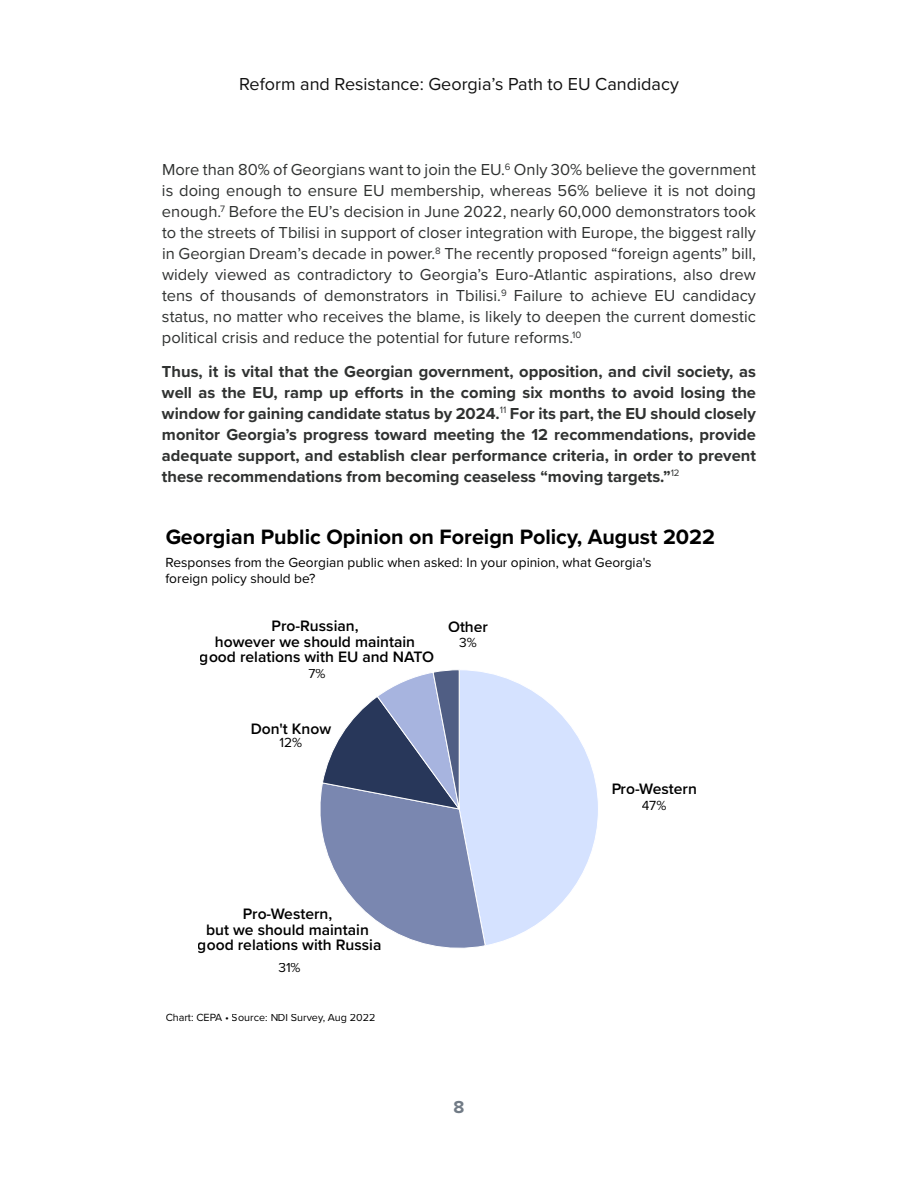
<style>
.page{position:relative;width:918px;height:1188px;background:#fff}
.page>*{position:absolute;margin:0;border:0;box-sizing:border-box;transform-origin:0 0}
.t1{font:700 21.6px "Proxima Nova";color:#000}
.t2{font:18px "Proxima Nova";color:#121212}
.t3{font:700 18px "Proxima Nova";color:#717b86}
.t4{font:16.5px/21px "Proxima Nova";color:#303231;text-align:justify}
.t5{font:700 16.5px/21px "Proxima Nova";color:#303231;text-align:justify}
.t6{font:600 15.6px/15.6px "Proxima Nova";color:#000;text-align:center}
.t7{font:13.65px/16.5px "Proxima Nova";color:#000}
.t8{font:10.8px "Proxima Nova";color:#000}
</style>
<div class="page">
<svg style="left:320px;top:669px;width:278px;height:279px"></svg>
<p class="t2" style="left:239px;top:71px;width:441px">Reform and Resistance: Georgia’s Path to EU Candidacy</p>
<p class="t4" style="left:162px;top:158px;width:596px">More than 80% of Georgians want to join the EU.<sup>6</sup> Only 30% believe the government is doing enough to ensure EU membership, whereas 56% believe it is not doing enough.<sup>7</sup> Before the EU’s decision in June 2022, nearly 60,000 demonstrators took to the streets of Tbilisi in support of closer integration with Europe, the biggest rally in Georgian Dream’s decade in power.<sup>8</sup> The recently proposed “foreign agents” bill, widely viewed as contradictory to Georgia’s Euro-Atlantic aspirations, also drew tens of thousands of demonstrators in Tbilisi.<sup>9</sup> Failure to achieve EU candidacy status, no matter who receives the blame, is likely to deepen the current domestic political crisis and reduce the potential for future reforms.<sup>10</sup></p>
<p class="t5" style="left:162px;top:360px;width:596px">Thus, it is vital that the Georgian government, opposition, and civil society, as well as the EU, ramp up efforts in the coming six months to avoid losing the window for gaining candidate status by 2024.<sup>11</sup> For its part, the EU should closely monitor Georgia’s progress toward meeting the 12 recommendations, provide adequate support, and establish clear performance criteria, in order to prevent these recommendations from becoming ceaseless “moving targets.”<sup>12</sup></p>
<h1 class="t1" style="left:165px;top:521px;width:551px">Georgian Public Opinion on Foreign Policy, August 2022</h1>
<p class="t7" style="left:165px;top:554px;width:488px">Responses from the Georgian public when asked: In your opinion, what Georgia's foreign policy should be?</p>
<p class="t6" style="left:200px;top:618px;width:236px">Pro-Russian,<br>however we should maintain good relations with EU and NATO</p>
<p class="t6" style="left:448px;top:618px;width:42px">Other</p>
<p class="t7" style="left:459px;top:633px;width:19px">3%</p>
<p class="t7" style="left:309px;top:665px;width:19px">7%</p>
<p class="t6" style="left:251px;top:721px;width:82px">Don't Know</p>
<p class="t7" style="left:280px;top:734px;width:24px">12%</p>
<p class="t6" style="left:198px;top:906px;width:185px">Pro-Western,<br>but we should maintain good relations with Russia</p>
<p class="t7" style="left:278px;top:959px;width:24px">31%</p>
<p class="t8" style="left:165px;top:1010px;width:211px">Chart: CEPA • Source: NDI Survey, Aug 2022</p>
<p class="t3" style="left:454px;top:1094px;width:12px">8</p>
<p class="t6" style="left:611px;top:780px;width:87px">Pro-Western</p>
<p class="t7" style="left:642px;top:797px;width:26px">47%</p>
</div>
